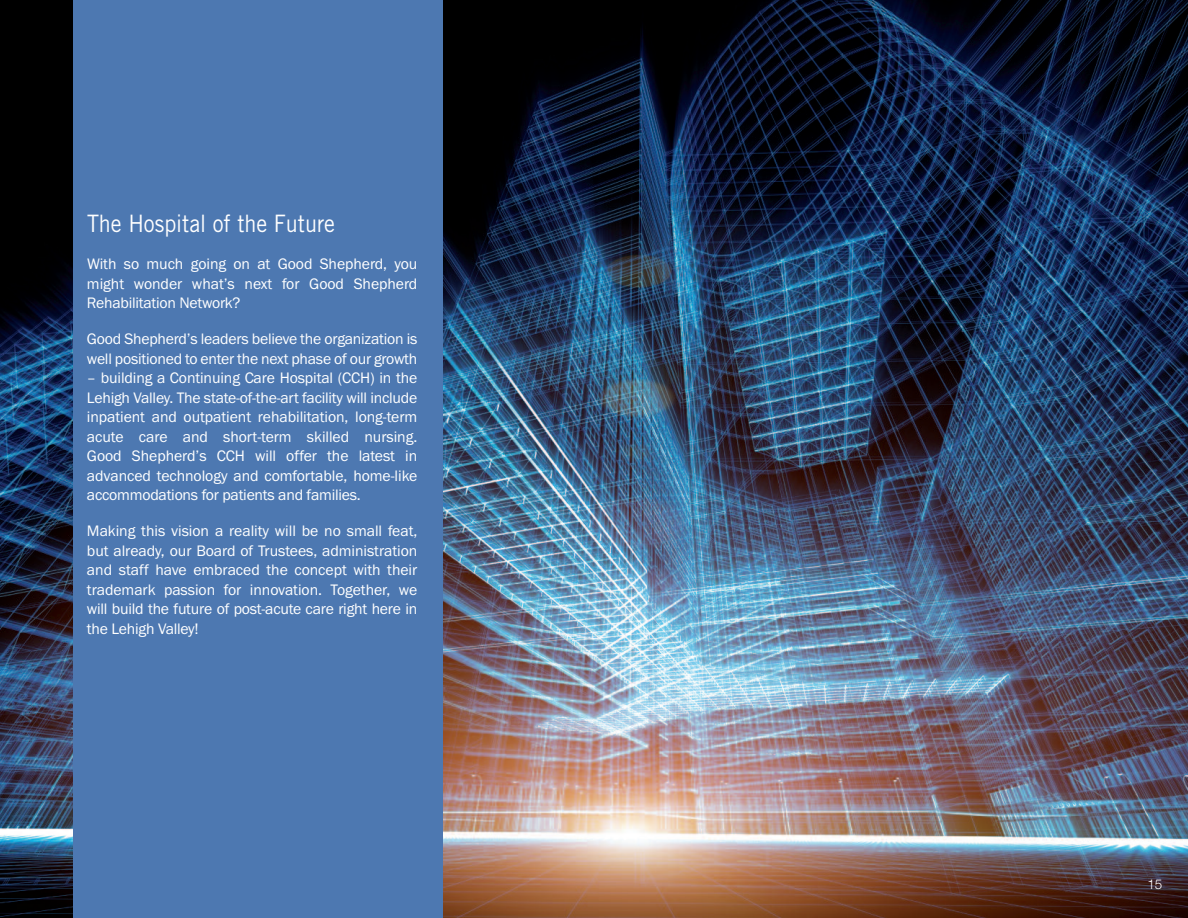
<style>
.page{position:relative;width:1188px;height:918px;background:#fff}
.page>*{position:absolute;margin:0;border:0;box-sizing:border-box;transform-origin:0 0}
.t1{font:24px "Trade Gothic";color:#fff;scale:.9 1}
.t2{font:15.75px/19.5px "Franklin Gothic";letter-spacing:-.015em;color:#fff;text-align:justify}
.t3{font:300 13.5px "Helvetica Neue";color:#fff}
</style>
<div class="page">
<img style="left:0;top:0;width:1188px;height:918px">
<div style="left:73px;top:0;width:370px;height:918px;background:#4d78b1"></div>
<h1 class="t1" style="left:87px;top:215px;width:277px">The Hospital of the Future</h1>
<p class="t2" style="left:87px;top:254px;width:332px">With so much going on at Good Shepherd, you might wonder what’s next for Good Shepherd Rehabilitation Network?</p>
<p class="t2" style="left:87px;top:329px;width:332px">Good Shepherd’s leaders believe the organization is well positioned to enter the next phase of our growth</p>
<p class="t2" style="left:87px;top:368px;width:332px">– building a Continuing Care Hospital (CCH) in the Lehigh Valley. The state-of-the-art facility will include inpatient and outpatient rehabilitation, long-term acute care and short-term skilled nursing.<br>Good Shepherd’s CCH will offer the latest in advanced technology and comfortable, home-like accommodations for patients and families.</p>
<p class="t2" style="left:87px;top:521px;width:332px">Making this vision a reality will be no small feat, but already, our Board of Trustees, administration and staff have embraced the concept with their trademark passion for innovation. Together, we will build the future of post-acute care right here in the Lehigh Valley!</p>
<p class="t3" style="left:1147px;top:876px;width:17px">15</p>
</div>
